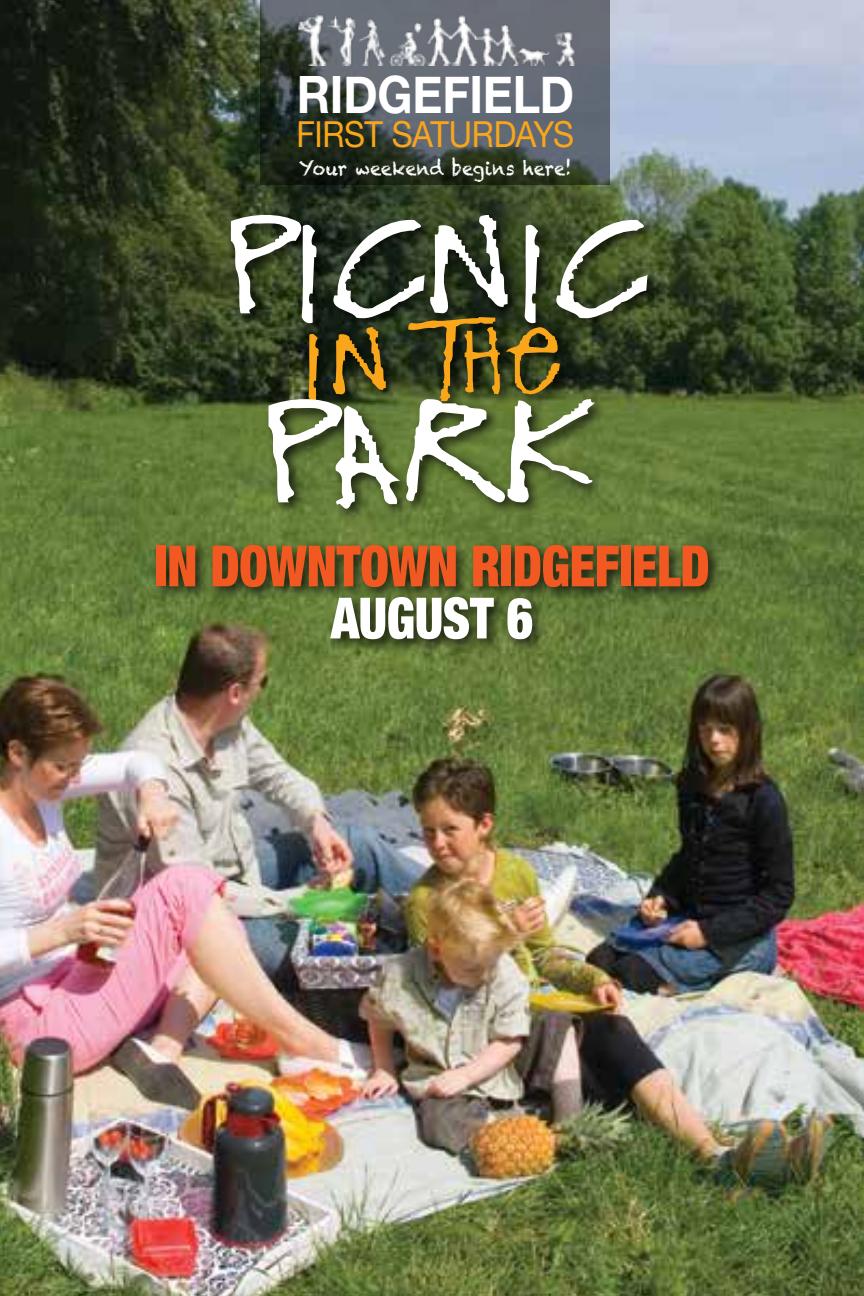
<style>
.page{position:relative;width:864px;height:1296px;background:#fff}
.page>*{position:absolute;margin:0;border:0;box-sizing:border-box;transform-origin:0 0}
.t1{font:129px "Funky Fresh";color:#fff;scale:1.25 1}
.t2{font:123px "Funky Fresh";letter-spacing:.01em;color:#fff;scale:1.25 1}
.t3{font:84px "Funky Fresh";color:#faa61a;scale:1.25 1}
.t4{font:900 condensed 57px "Helvetica Neue";letter-spacing:-.01em;color:#f15822;scale:.9 1}
.t5{font:900 condensed 57px "Helvetica Neue";letter-spacing:-.01em;color:#fff;scale:.9 1}
.t6{font:700 51.6px "Helvetica Neue";letter-spacing:-.005em;color:#fff;scale:.9 1}
.t7{font:35.7px "Helvetica Neue";letter-spacing:-.015em;color:#faa61a;scale:.9 1}
.t8{font:19.5px "Chalkduster";letter-spacing:.01em;color:#fff;scale:.9 1}
</style>
<div class="page">
<img style="left:0;top:0;width:864px;height:1296px">
<svg style="left:261px;top:0;width:349px;height:184px;background:#474f4f"></svg>
<img style="left:285px;top:3px;width:301px;height:63px">
<div style="left:151px;top:210px;width:572px;height:444px;background:#000;opacity:.75"></div>
<h3 class="t6" style="left:297px;top:55px;width:310px">RIDGEFIELD</h3>
<h3 class="t7" style="left:297px;top:109px;width:310px">FIRST SATURDAYS</h3>
<p class="t8" style="left:299px;top:156px;width:304px">Your weekend begins here!</p>
<h2 class="t2" style="left:227px;top:194px;width:329px">PICNIC</h2>
<h3 class="t3" style="left:303px;top:313px;width:208px">IN THE</h3>
<h1 class="t1" style="left:265px;top:377px;width:269px">PARK</h1>
<h3 class="t4" style="left:154px;top:531px;width:619px">IN DOWNTOWN RIDGEFIELD</h3>
<h3 class="t5" style="left:331px;top:583px;width:226px">AUGUST 6</h3>
</div>
